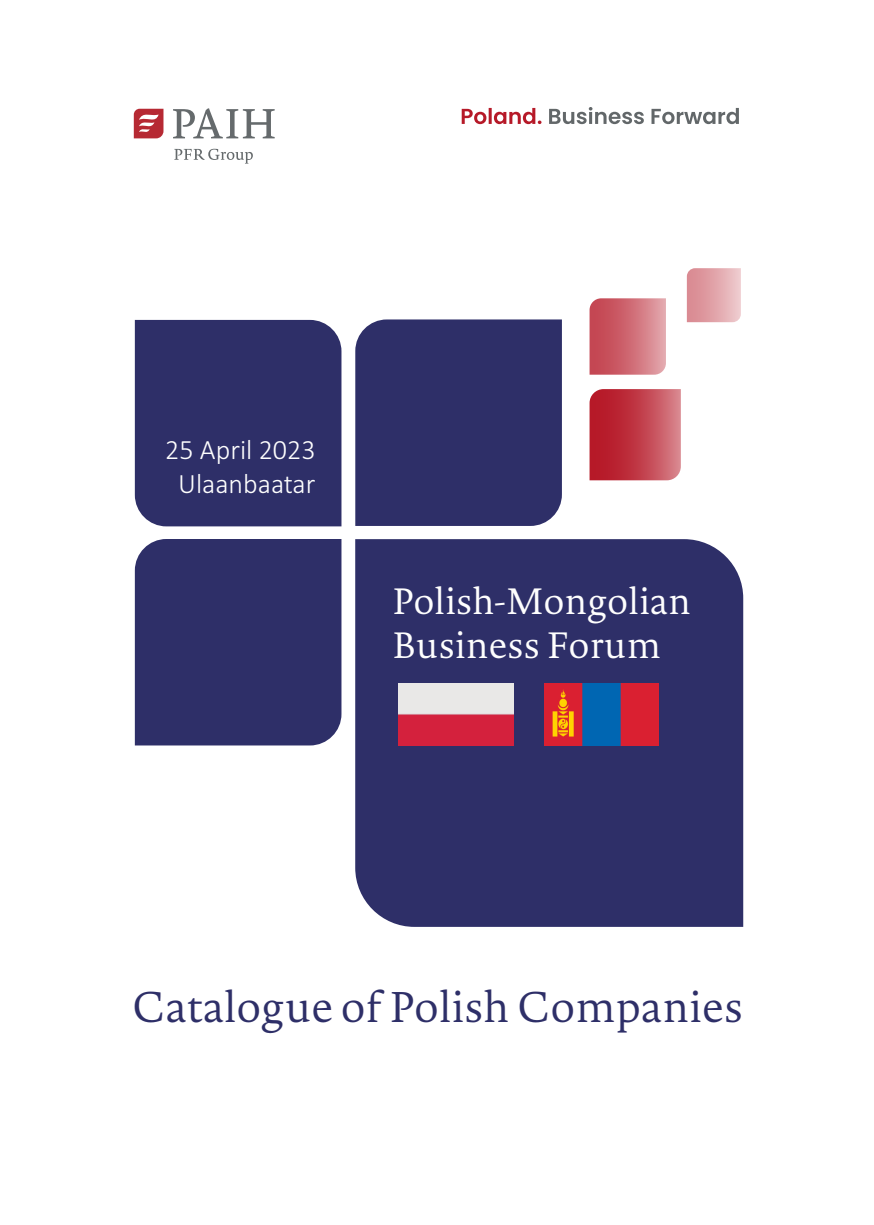
<style>
.page{position:relative;width:874px;height:1225px;background:#fff}
.page>*{position:absolute;margin:0;border:0;box-sizing:border-box;transform-origin:0 0}
.t1{font:300 42.2px "Novel Pro";color:#2e2f68}
.t2{font:300 36px/43.6px "Novel Pro";color:#fefefe}
.t3{font:300 28px/34.2px "Calibri";color:#fefefe;text-align:center}
</style>
<div class="page">
<div style="left:355px;top:539px;width:387px;height:388px;background:#2e2f68"></div>
<svg style="left:134px;top:109px;width:29px;height:29px"></svg>
<svg style="left:173px;top:108px;width:101px;height:30px"></svg>
<svg style="left:174px;top:149px;width:79px;height:15px"></svg>
<div style="left:135px;top:539px;width:206px;height:206px;background:#2e2f68"></div>
<div style="left:135px;top:320px;width:206px;height:206px;background:#2e2f68"></div>
<div style="left:355px;top:319px;width:206px;height:207px;background:#2e2f68"></div>
<svg style="left:461px;top:108px;width:80px;height:16px"></svg>
<svg style="left:549px;top:107px;width:189px;height:17px"></svg>
<svg style="left:589px;top:389px;width:91px;height:91px;background:#c2424e"></svg>
<svg style="left:589px;top:298px;width:76px;height:77px;background:#d16f78"></svg>
<svg style="left:686px;top:268px;width:54px;height:54px;background:#e2a7ad"></svg>
<img style="left:544px;top:683px;width:114px;height:62px">
<img style="left:398px;top:683px;width:115px;height:62px">
<p class="t3" style="left:165px;top:434px;width:152px">25 April 2023<br>Ulaanbaatar</p>
<p class="t2" style="left:391px;top:584px;width:300px">Polish-Mongolian<br>Business Forum</p>
<p class="t1" style="left:132px;top:989px;width:612px">Catalogue of Polish Companies</p>
</div>
